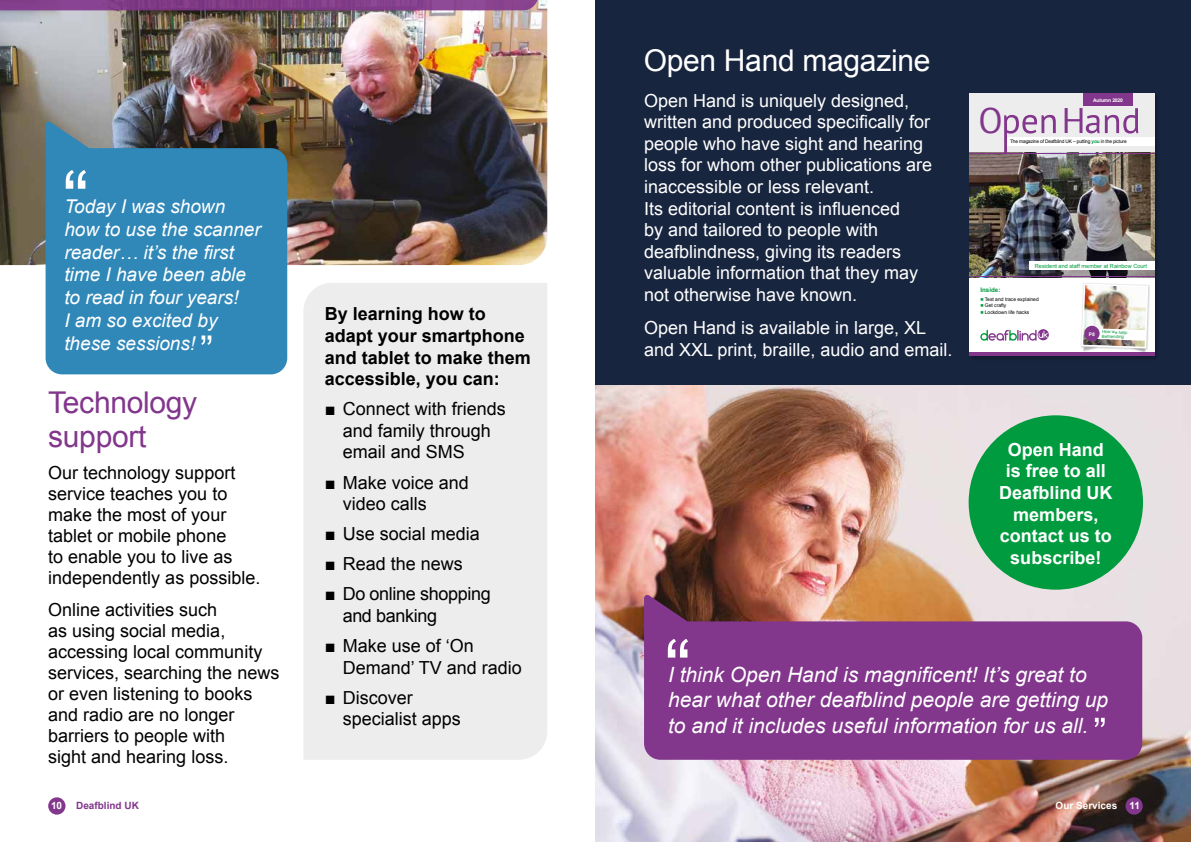
<style>
.page{position:relative;width:1191px;height:842px;background:#fff}
.page>*{position:absolute;margin:0;border:0;box-sizing:border-box;transform-origin:0 0}
.t1{font:35.5px "PT Sans";color:#82368c}
.t2{font:30px/34px "Arial";letter-spacing:-.01em;color:#82368c}
.t3{font:30px "Arial";letter-spacing:-.01em;color:#fff}
.t4{font:italic 21px/25.2px "Arial";color:#fff}
.t5{font:italic 19px/22.8px "Arial";color:#fff}
.t6{font:18px/21px "Arial";color:#000}
.t7{font:18px/21.6px "Arial";color:#fff}
.t8{font:700 18px/21.6px "Arial";color:#000}
.t9{font:700 18px/21.6px "Arial";color:#fff;text-align:center}
.t10{font:18px/21.6px "Arial";letter-spacing:-.02em;color:#000}
.t11{font:700 10px "Arial";color:#fff}
.t12{font:700 10px "Arial";color:#82368c}
.t13{font:700 6.2px "Arial";color:#009b3e}
.t14{font:5.6px "Arial";color:#009b3e}
.t15{font:5px "Arial";color:#000}
.t16{font:700 5px "Arial";letter-spacing:-.03em;color:#fff}
.t17{font:4.8px "Arial";letter-spacing:-.03em;color:#000}
.t18{font:4.4px/4.7px "Arial";color:#009b3e}
.s1{font-weight:700;color:#009b3e}
.s2{color:#009b3e}
</style>
<div class="page">
<div style="left:595px;top:0;width:596px;height:842px;background:#18253f"></div>
<img style="left:595px;top:386px;width:596px;height:456px">
<div style="left:48px;top:797px;width:17px;height:18px;background:#82368c;border-radius:50%"></div>
<div style="left:1125px;top:797px;width:17px;height:18px;background:#82368c;border-radius:50%"></div>
<img style="left:0;top:0;width:547px;height:265px">
<svg style="left:0;top:0;width:538px;height:10px;background:#843f8b"></svg>
<div style="left:303px;top:283px;width:244px;height:477px;background:#ededed"></div>
<svg style="left:46px;top:121px;width:241px;height:253px;background:#3382ae"></svg>
<svg style="left:66px;top:170px;width:20px;height:19px"></svg>
<svg style="left:201px;top:335px;width:10px;height:10px"></svg>
<div style="left:969px;top:93px;width:190px;height:268px;background:#000;opacity:.24"></div>
<div style="left:969px;top:94px;width:185px;height:262px;background:#fff"></div>
<div style="left:969px;top:94px;width:185px;height:59px;background:#ededed"></div>
<div style="left:1005px;top:137px;width:149px;height:9px;background:#fff"></div>
<hr style="left:969px;top:352px;width:185px;height:4px;background:#82368c">
<img style="left:969px;top:154px;width:185px;height:122px">
<hr style="left:969px;top:153px;width:185px;height:1px;background:#82368c">
<hr style="left:969px;top:276px;width:185px;height:1px;background:#82368c">
<div style="left:1082px;top:94px;width:50px;height:12px;background:#82368c"></div>
<div style="left:1129px;top:346px;width:17px;height:8px;background:#000;opacity:.31"></div>
<div style="left:1080px;top:282px;width:70px;height:69px;background:#000;opacity:.19"></div>
<svg style="left:980px;top:330px;width:67px;height:11px"></svg>
<div style="left:1029px;top:262px;width:125px;height:8px;background:#fff"></div>
<svg style="left:1004px;top:108px;width:134px;height:45px"></svg>
<svg style="left:644px;top:594px;width:498px;height:166px;background:#8c468a"></svg>
<svg style="left:668px;top:639px;width:20px;height:19px"></svg>
<svg style="left:1094px;top:718px;width:10px;height:9px"></svg>
<div style="left:968px;top:415px;width:175px;height:175px;background:#009b3e;border-radius:50%"></div>
<img style="left:1080px;top:283px;width:69px;height:66px">
<h2 class="t3" style="left:643px;top:41px;width:288px">Open Hand magazine</h2>
<p class="t7" style="left:644px;top:90px;width:290px">Open Hand is uniquely designed, written and produced specifically for people who have sight and hearing loss for whom other publications are inaccessible or less relevant.<br>Its editorial content is influenced<br>by and tailored to people with deafblindness, giving its readers valuable information that they may not otherwise have known.</p>
<p class="t7" style="left:644px;top:317px;width:310px">Open Hand is available in large, XL and XXL print, braille, audio and email.</p>
<p class="t16" style="left:1093px;top:97px;width:31px">Autumn 2020</p>
<h1 class="t1" style="left:978px;top:98px;width:26px">O</h1>
<h1 class="t1" style="left:1061px;top:98px;width:25px">H</h1>
<p class="t17" style="left:1010px;top:138px;width:118px">The magazine of Deafblind UK – putting <span class="s1">you</span> in the picture</p>
<p class="t5" style="left:64px;top:195px;width:198px">Today I was shown how to use the scanner reader… it’s the first time I have been able to read in four years!<br>I am so excited by these sessions!</p>
<p class="t14" style="left:1034px;top:262px;width:114px">Resident and staff member at Rainbow Court</p>
<p class="t13" style="left:980px;top:286px;width:22px">Inside:</p>
<p class="t15" style="left:980px;top:296px;width:60px"><span class="s2">■</span> Test and trace explained</p>
<p class="t15" style="left:980px;top:302px;width:28px"><span class="s2">■</span> Get crafty</p>
<p class="t15" style="left:980px;top:309px;width:51px"><span class="s2">■</span> Lockdown life hacks</p>
<p class="t8" style="left:325px;top:304px;width:207px">By learning how to adapt your smartphone and tablet to make them accessible, you can:</p>
<p class="t6" style="left:343px;top:398px;width:165px;line-height:21.6px;text-indent:-18px">■ Connect with friends and family through email and SMS</p>
<p class="t6" style="left:343px;top:472px;width:128px;line-height:21.6px;text-indent:-18px">■ Make voice and video calls</p>
<p class="t6" style="left:325px;top:524px;width:157px">■ Use social media</p>
<p class="t6" style="left:325px;top:554px;width:140px">■ Read the news</p>
<p class="t10" style="left:343px;top:583px;width:149px;text-indent:-18px">■ Do online shopping and banking</p>
<p class="t6" style="left:343px;top:635px;width:181px;line-height:21.6px;text-indent:-18px">■ Make use of ‘On<br>Demand’ TV and radio</p>
<p class="t6" style="left:343px;top:687px;width:120px;line-height:21.6px;text-indent:-18px">■ Discover specialist apps</p>
<p class="t18" style="left:1102px;top:329px;width:28px;rotate:2deg">How we help:<br>Befriending</p>
<h2 class="t2" style="left:48px;top:385px;width:151px">Technology support</h2>
<p class="t6" style="left:48px;top:462px;width:214px">Our technology support service teaches you to make the most of your tablet or mobile phone<br>to enable you to live as independently as possible.</p>
<p class="t6" style="left:48px;top:600px;width:233px">Online activities such<br>as using social media, accessing local community services, searching the news or even listening to books and radio are no longer barriers to people with<br>sight and hearing loss.</p>
<p class="t11" style="left:51px;top:799px;width:13px">10</p>
<p class="t12" style="left:76px;top:799px;width:64px">Deafblind UK</p>
<p class="t11" style="left:1055px;top:799px;width:86px">Our Services 11</p>
<p class="t9" style="left:999px;top:439px;width:115px">Open Hand is free to all<br>Deafblind UK members, contact us to subscribe!</p>
<p class="t4" style="left:668px;top:662px;width:442px">I think Open Hand is magnificent! It’s great to hear what other deafblind people are getting up to and it includes useful information for us all.</p>
</div>
